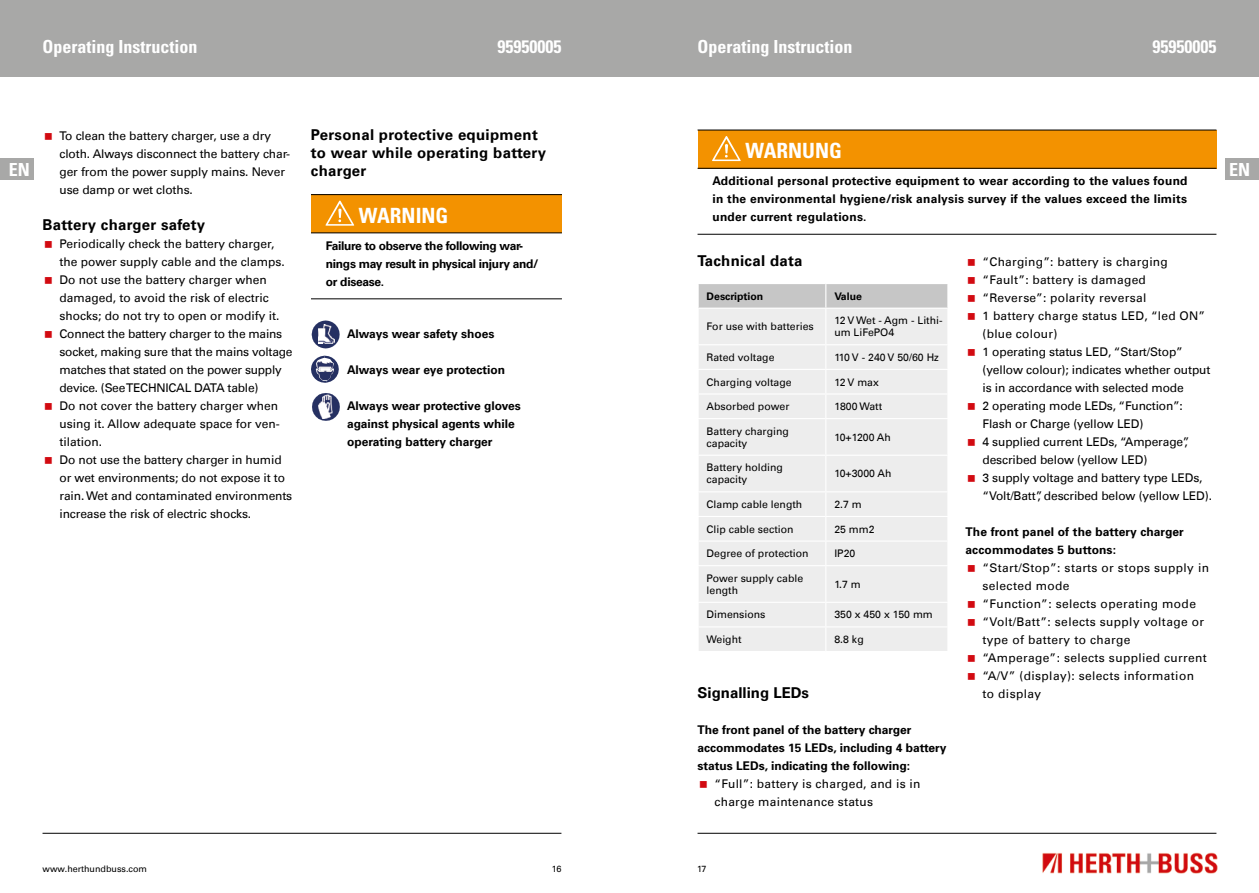
<style>
.page{position:relative;width:1259px;height:893px;background:#fff}
.page>*{position:absolute;margin:0;border:0;box-sizing:border-box;transform-origin:0 0}
.t1{font:700 condensed 21px "Univers";color:#fff}
.t2{font:700 condensed 18px "Univers";color:#fff}
.t3{font:700 15px/18px "Univers Com 65";letter-spacing:.02em;color:#000}
.t4{font:700 15px "Univers Com 65";color:#000}
.t5{font:12px/18px "Univers Com 55 Roman";letter-spacing:-.01em;color:#000}
.t6{font:700 12px/18px "Univers Com 65";color:#000}
.t7{font:12px/18px "Univers Com 55 Roman";letter-spacing:.03em;color:#000}
.t8{font:700 12px/18px "Univers";color:#000}
.t9{font:700 12px/18px "Univers Com 65";letter-spacing:-.025em;color:#000}
.t10{font:12px/18px "Univers Com 55 Roman";letter-spacing:.02em;color:#000}
.t11{font:10.5px/12px "Univers Com 55 Roman";color:#000}
.t12{font:700 10.5px "Univers Com 65";color:#000}
.t13{font:9px "Univers Com 55 Roman";color:#000}
</style>
<div class="page">
<div style="left:0;top:0;width:629px;height:77px;background:#a8a8a7"></div>
<div style="left:629px;top:0;width:630px;height:77px;background:#a8a8a7"></div>
<img style="left:1042px;top:852px;width:176px;height:22px">
<hr style="left:43px;top:833px;width:518px;height:1px;background:#000">
<hr style="left:697px;top:833px;width:519px;height:1px;background:#000">
<div style="left:1225px;top:158px;width:34px;height:22px;background:#a8a8a7"></div>
<div style="left:0;top:158px;width:34px;height:22px;background:#a8a8a7"></div>
<div style="left:311px;top:195px;width:251px;height:38px;background:#f39200"></div>
<hr style="left:311px;top:194px;width:251px;height:1px;background:#000">
<hr style="left:311px;top:232px;width:251px;height:1px;background:#000">
<hr style="left:311px;top:298px;width:251px;height:1px;background:#000">
<svg style="left:325px;top:201px;width:29px;height:25px"></svg>
<svg style="left:312px;top:393px;width:28px;height:28px"></svg>
<img style="left:318px;top:395px;width:14px;height:24px">
<svg style="left:311px;top:356px;width:28px;height:27px"></svg>
<img style="left:322px;top:361px;width:6px;height:19px">
<img style="left:328px;top:361px;width:5px;height:19px">
<img style="left:317px;top:361px;width:5px;height:19px">
<svg style="left:312px;top:320px;width:28px;height:28px"></svg>
<img style="left:318px;top:324px;width:16px;height:19px">
<div style="left:699px;top:309px;width:248px;height:342px;background:#ededed"></div>
<div style="left:698px;top:284px;width:250px;height:24px;background:#c6c6c6"></div>
<hr style="left:826px;top:344px;width:122px;height:1px;background:#fff">
<hr style="left:826px;top:369px;width:122px;height:1px;background:#fff">
<hr style="left:826px;top:393px;width:122px;height:2px;background:#fff">
<hr style="left:826px;top:418px;width:122px;height:1px;background:#fff">
<hr style="left:826px;top:455px;width:122px;height:1px;background:#fff">
<hr style="left:826px;top:491px;width:122px;height:1px;background:#fff">
<hr style="left:826px;top:516px;width:122px;height:1px;background:#fff">
<hr style="left:826px;top:540px;width:122px;height:2px;background:#fff">
<hr style="left:826px;top:565px;width:122px;height:1px;background:#fff">
<hr style="left:826px;top:602px;width:122px;height:1px;background:#fff">
<hr style="left:826px;top:626px;width:122px;height:1px;background:#fff">
<hr style="left:825px;top:309px;width:1px;height:35px;background:#fff">
<hr style="left:697px;top:344px;width:129px;height:1px;background:#fff">
<hr style="left:697px;top:369px;width:129px;height:1px;background:#fff">
<hr style="left:697px;top:393px;width:129px;height:2px;background:#fff">
<svg style="left:825px;top:345px;width:1px;height:73px"></svg>
<hr style="left:697px;top:418px;width:129px;height:1px;background:#fff">
<hr style="left:825px;top:419px;width:1px;height:36px;background:#fff">
<hr style="left:697px;top:455px;width:129px;height:1px;background:#fff">
<hr style="left:825px;top:456px;width:1px;height:35px;background:#fff">
<hr style="left:697px;top:491px;width:129px;height:1px;background:#fff">
<hr style="left:697px;top:516px;width:129px;height:1px;background:#fff">
<hr style="left:697px;top:540px;width:129px;height:2px;background:#fff">
<svg style="left:825px;top:492px;width:1px;height:73px"></svg>
<hr style="left:697px;top:565px;width:129px;height:1px;background:#fff">
<hr style="left:825px;top:566px;width:1px;height:36px;background:#fff">
<hr style="left:697px;top:602px;width:129px;height:1px;background:#fff">
<hr style="left:697px;top:626px;width:129px;height:1px;background:#fff">
<svg style="left:825px;top:603px;width:1px;height:48px"></svg>
<div style="left:697px;top:130px;width:519px;height:38px;background:#f39200"></div>
<hr style="left:697px;top:130px;width:519px;height:1px;background:#000">
<hr style="left:697px;top:168px;width:519px;height:1px;background:#000">
<hr style="left:697px;top:234px;width:519px;height:1px;background:#000">
<svg style="left:712px;top:136px;width:28px;height:25px"></svg>
<h2 class="t2" style="left:43px;top:35px;width:156px">Operating Instruction</h2>
<h2 class="t2" style="left:497px;top:35px;width:65px">95950005</h2>
<h2 class="t2" style="left:697px;top:35px;width:156px">Operating Instruction</h2>
<h2 class="t2" style="left:1152px;top:35px;width:65px">95950005</h2>
<p class="t3" style="left:311px;top:126px;width:237px">Personal protective equipment to wear while operating battery charger</p>
<h1 class="t1" style="left:359px;top:203px;width:91px">WARNING</h1>
<p class="t9" style="left:326px;top:237px;width:214px">Failure to observe the following war&shy;nings may result in physical injury and/ or disease.</p>
<p class="t5" style="left:60px;top:127px;width:232px">To clean the battery charger, use a dry cloth. Always disconnect the battery char&shy;ger from the power supply mains. Never use damp or wet cloths.</p>
<p class="t3" style="left:43px;top:216px;width:164px">Battery charger safety</p>
<p class="t5" style="left:60px;top:235px;width:234px">Periodically check the battery charger, the power supply cable and the clamps.<br>Do not use the battery charger when damaged, to avoid the risk of electric shocks; do not try to open or modify it.<br>Connect the battery charger to the mains socket, making sure that the mains voltage matches that stated on the power supply device. (See TECHNICAL DATA table)<br>Do not cover the battery charger when using it. Allow adequate space for ven&shy;tilation.<br>Do not use the battery charger in humid or wet environments; do not expose it to rain. Wet and contaminated environments increase the risk of electric shocks.</p>
<h1 class="t1" style="left:745px;top:138px;width:98px">WARNUNG</h1>
<p class="t6" style="left:712px;top:172px;width:477px;text-align:justify">Additional personal protective equipment to wear according to the values found in the environmental hygiene/risk analysis survey if the values exceed the limits under current regulations.</p>
<p class="t5" style="left:982px;top:253px;width:231px">“Charging”: battery is charging “Fault”: battery is damaged “Reverse”: polarity reversal<br>1 battery charge status LED, “led ON” (blue colour)<br>1 operating status LED, “Start/Stop” (yellow colour); indicates whether output is in accordance with selected mode<br>2 operating mode LEDs, “Function”:<br>Flash or Charge (yellow LED)<br>4 supplied current LEDs, “Amperage”, described below (yellow LED)<br>3 supply voltage and battery type LEDs, “Volt/Batt”, described below (yellow LED).</p>
<p class="t8" style="left:965px;top:522px;width:220px">The front panel of the battery charger accommodates 5 buttons:</p>
<p class="t7" style="left:982px;top:559px;width:228px">“Start/Stop”: starts or stops supply in selected mode<br>“Function”: selects operating mode “Volt/Batt”: selects supply voltage or type of battery to charge “Amperage”: selects supplied current “A/V” (display): selects information<br>to display</p>
<h2 class="t2" style="left:9px;top:159px;width:23px">EN</h2>
<h2 class="t2" style="left:1229px;top:159px;width:23px">EN</h2>
<p class="t3" style="left:697px;top:252px;width:107px">Tachnical data</p>
<p class="t12" style="left:706px;top:290px;width:58px">Description</p>
<p class="t12" style="left:834px;top:290px;width:29px">Value</p>
<p class="t11" style="left:706px;top:321px;width:109px">For use with batteries</p>
<p class="t11" style="left:834px;top:315px;width:110px">12 V Wet - Agm - Lithi&shy;um LiFePO4</p>
<p class="t11" style="left:706px;top:351px;width:69px">Rated voltage</p>
<p class="t11" style="left:834px;top:351px;width:106px">110 V - 240 V 50/60 Hz</p>
<p class="t11" style="left:706px;top:376px;width:87px">Charging voltage</p>
<p class="t11" style="left:834px;top:376px;width:46px">12 V max</p>
<p class="t11" style="left:706px;top:400px;width:84px">Absorbed power</p>
<p class="t11" style="left:834px;top:400px;width:49px">1800 Watt</p>
<p class="t11" style="left:706px;top:425px;width:84px">Battery charging capacity</p>
<p class="t11" style="left:834px;top:431px;width:58px">10+1200 Ah</p>
<p class="t11" style="left:706px;top:462px;width:78px">Battery holding capacity</p>
<p class="t11" style="left:834px;top:468px;width:59px">10+3000 Ah</p>
<p class="t11" style="left:706px;top:498px;width:97px">Clamp cable length</p>
<p class="t11" style="left:834px;top:498px;width:29px">2.7 m</p>
<p class="t11" style="left:706px;top:523px;width:88px">Clip cable section</p>
<p class="t11" style="left:834px;top:523px;width:42px">25 mm2</p>
<p class="t11" style="left:706px;top:547px;width:104px">Degree of protection</p>
<p class="t11" style="left:834px;top:547px;width:23px">IP20</p>
<p class="t11" style="left:706px;top:572px;width:98px">Power supply cable length</p>
<p class="t11" style="left:834px;top:578px;width:28px">1.7 m</p>
<p class="t11" style="left:706px;top:609px;width:60px">Dimensions</p>
<p class="t11" style="left:834px;top:609px;width:100px">350 x 450 x 150 mm</p>
<p class="t11" style="left:706px;top:633px;width:37px">Weight</p>
<p class="t11" style="left:834px;top:633px;width:31px">8.8 kg</p>
<p class="t6" style="left:347px;top:325px;width:149px">Always wear safety shoes</p>
<p class="t6" style="left:347px;top:361px;width:160px">Always wear eye protection</p>
<p class="t6" style="left:347px;top:397px;width:175px">Always wear protective gloves against physical agents while operating battery charger</p>
<p class="t4" style="left:697px;top:684px;width:113px">Signalling LEDs</p>
<p class="t8" style="left:697px;top:720px;width:250px">The front panel of the battery charger accommodates 15 LEDs, including 4 battery status LEDs, indicating the following:</p>
<p class="t10" style="left:714px;top:775px;width:207px">“Full”: battery is charged, and is in charge maintenance status</p>
<p class="t13" style="left:43px;top:863px;width:106px">www.herthundbuss.com</p>
<p class="t13" style="left:552px;top:863px;width:11px">16</p>
<p class="t13" style="left:697px;top:863px;width:11px">17</p>
</div>
